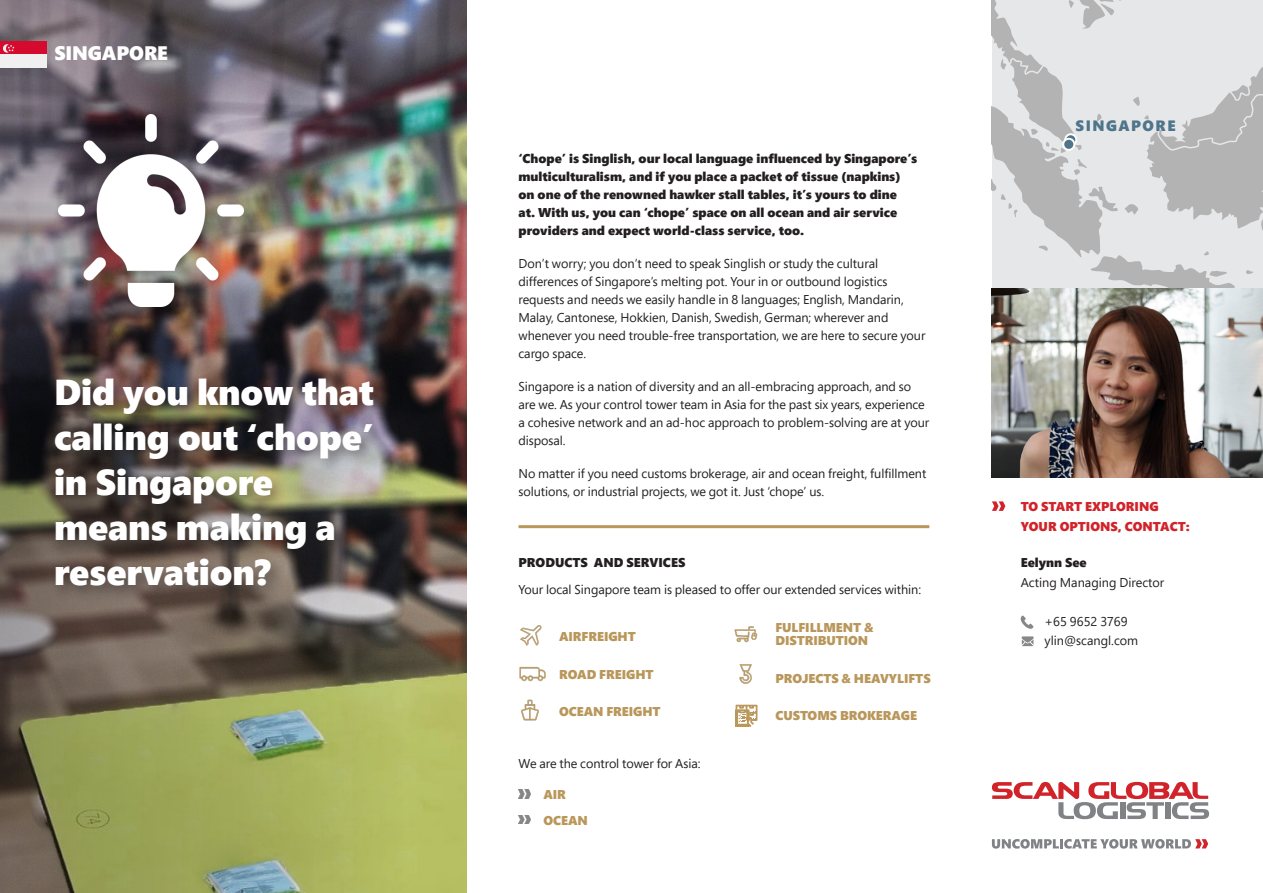
<style>
.page{position:relative;width:1263px;height:893px;background:#fff}
.page>*{position:absolute;margin:0;border:0;box-sizing:border-box;transform-origin:0 0}
.Copy_Pres{font:900 36px/45px "Segoe Pro";letter-spacing:-.005em;color:#fff}
.Copy_Pres-2{font:900 19.5px "Segoe Pro";letter-spacing:-.005em;color:#fff}
.t1{font:900 15px "Segoe Pro";letter-spacing:.1em;color:#4f758b}
.Copy_Pres-3{font:12.75px/18px "Segoe Pro";letter-spacing:-.005em;color:#231f20}
.Copy_Pres-4{font:900 12.75px/18px "Segoe Pro";color:#231f20}
.Copy_Pres-5{font:900 12.75px "Segoe Pro";letter-spacing:-.005em;color:#b9975b}
.Copy{font:12.75px "Segoe Pro";color:#231f20}
.Contact__CTA{font:900 12.75px/19.5px "Segoe Pro";color:#d1232a}
.Copy-2{font:900 12.75px "Segoe Pro";color:#231f20}
</style>
<div class="page">
<svg style="left:992px;top:0;width:271px;height:74px;background:#e1e2e4"></svg>
<svg style="left:992px;top:74px;width:271px;height:214px;background:#d1d2d3"></svg>
<img style="left:992px;top:288px;width:271px;height:189px">
<svg style="left:1022px;top:636px;width:12px;height:10px"></svg>
<svg style="left:1020px;top:615px;width:13px;height:14px"></svg>
<svg style="left:992px;top:501px;width:13px;height:10px"></svg>
<svg style="left:992px;top:782px;width:217px;height:37px"></svg>
<svg style="left:992px;top:839px;width:216px;height:10px"></svg>
<svg style="left:1065px;top:134px;width:11px;height:11px"></svg>
<div style="left:1064px;top:133px;width:13px;height:13px;border:2px solid #fff;border-radius:50%"></div>
<hr style="left:518px;top:525px;width:411px;height:3px;background:#b9975b">
<img style="left:520px;top:625px;width:22px;height:21px">
<img style="left:519px;top:666px;width:27px;height:15px">
<img style="left:521px;top:699px;width:18px;height:22px">
<img style="left:734px;top:626px;width:23px;height:17px">
<img style="left:739px;top:664px;width:13px;height:19px">
<svg style="left:735px;top:705px;width:22px;height:22px"></svg>
<svg style="left:518px;top:789px;width:13px;height:9px"></svg>
<svg style="left:518px;top:815px;width:13px;height:9px"></svg>
<img style="left:0;top:0;width:466px;height:893px">
<div style="left:48px;top:373px;width:341px;height:230px;background:#231f20;opacity:.5"></div>
<svg style="left:0;top:42px;width:46px;height:26px"></svg>
<img style="left:59px;top:114px;width:185px;height:193px">
<div style="left:1063px;top:139px;width:11px;height:11px;background:#4f758b;border-radius:50%"></div>
<div style="left:1062px;top:138px;width:13px;height:13px;border:2px solid #fff;border-radius:50%"></div>
<p class="Copy_Pres-2" style="left:54px;top:39px;width:115px">SINGAPORE</p>
<p class="Copy_Pres" style="left:54px;top:369px;width:321px">Did you know that calling out ‘chope’ in Singapore means making a reservation?</p>
<p class="Copy_Pres-4" style="left:518px;top:149px;width:400px">‘Chope’ is Singlish, our local language influenced by Singapore’s multiculturalism, and if you place a packet of tissue (napkins) on one of the renowned hawker stall tables, it’s yours to dine<br>at. With us, you can ‘chope’ space on all ocean and air service providers and expect world-class service, too.</p>
<p class="Copy_Pres-3" style="left:518px;top:254px;width:408px">Don’t worry; you don’t need to speak Singlish or study the cultural differences of Singapore’s melting pot. Your in or outbound logistics requests and needs we easily handle in 8 languages; English, Mandarin, Malay, Cantonese, Hokkien, Danish, Swedish, German; wherever and whenever you need trouble-free transportation, we are here to secure your cargo space.</p>
<p class="Copy_Pres-3" style="left:518px;top:377px;width:412px">Singapore is a nation of diversity and an all-embracing approach, and so are we. As your control tower team in Asia for the past six years, experience a cohesive network and an ad-hoc approach to problem-solving are at your disposal.</p>
<p class="Copy_Pres-3" style="left:518px;top:464px;width:409px">No matter if you need customs brokerage, air and ocean freight, fulfillment solutions, or industrial projects, we got it. Just ‘chope’ us.</p>
<p class="Copy_Pres-4" style="left:518px;top:553px;width:168px">PRODUCTS AND SERVICES</p>
<p class="Copy_Pres-3" style="left:518px;top:580px;width:404px">Your local Singapore team is pleased to offer our extended services within:</p>
<p class="Copy_Pres-5" style="left:559px;top:627px;width:78px">AIRFREIGHT</p>
<p class="Copy_Pres-5" style="left:559px;top:665px;width:96px">ROAD FREIGHT</p>
<p class="Copy_Pres-5" style="left:559px;top:702px;width:103px">OCEAN FREIGHT</p>
<p class="Copy_Pres-3" style="left:518px;top:754px;width:183px">We are the control tower for Asia:</p>
<p class="Copy_Pres-5" style="left:543px;top:785px;width:24px">AIR</p>
<p class="Copy_Pres-5" style="left:543px;top:811px;width:46px">OCEAN</p>
<p class="Copy_Pres-5" style="left:775px;top:618px;width:100px">FULFILLMENT &amp;</p>
<p class="Copy_Pres-5" style="left:775px;top:632px;width:94px">DISTRIBUTION</p>
<p class="Copy_Pres-5" style="left:775px;top:669px;width:157px">PROJECTS &amp; HEAVYLIFTS</p>
<p class="Copy_Pres-5" style="left:775px;top:707px;width:143px">CUSTOMS BROKERAGE</p>
<p class="t1" style="left:1076px;top:115px;width:101px">SINGAPORE</p>
<p class="Contact__CTA" style="left:1021px;top:496px;width:171px">TO START EXPLORING<br>YOUR OPTIONS, CONTACT:</p>
<p class="Copy-2" style="left:1021px;top:554px;width:67px">Eelynn See</p>
<p class="Copy" style="left:1021px;top:573px;width:145px">Acting Managing Director</p>
<p class="Copy" style="left:1044px;top:612px;width:85px">+65 9652 3769</p>
<p class="Copy" style="left:1044px;top:632px;width:95px">ylin@scangl.com</p>
</div>
